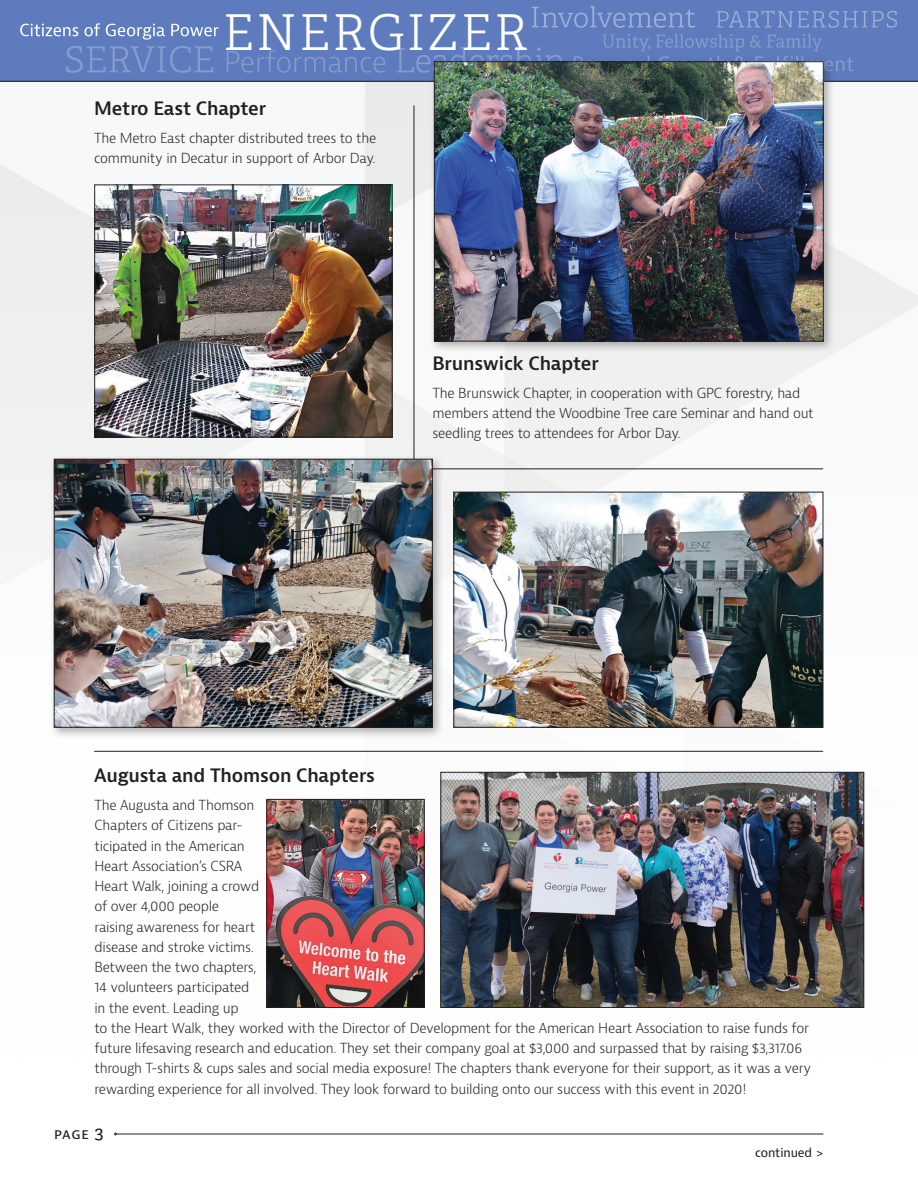
<style>
.page{position:relative;width:918px;height:1188px;background:#fff}
.page>*{position:absolute;margin:0;border:0;box-sizing:border-box;transform-origin:0 0}
.t1{font:300 49.35px "Adelle";letter-spacing:.04em;color:#fff}
.t2{font:600 18px "Bernina Sans";letter-spacing:-.01em;color:#231f20}
.t3{font:15px "Bernina Sans";color:#231f20}
.t4{font:300 13.5px/20.2px "Bernina Sans";letter-spacing:-.02em;color:#231f20}
.t5{font:12px "Bernina Sans";letter-spacing:-.01em;color:#231f20}
.s1{font-family:"Adelle";font-size:18px}
</style>
<div class="page">
<hr style="left:116px;top:1134px;width:707px;height:1px;background:#231f20">
<img style="left:0;top:82px;width:918px;height:926px">
<div style="left:0;top:0;width:918px;height:81px;background:#5d7bbd"></div>
<hr style="left:0;top:81px;width:918px;height:1px;background:#231f20">
<svg style="left:20px;top:23px;width:199px;height:17px"></svg>
<svg style="left:532px;top:6px;width:365px;height:22px"></svg>
<svg style="left:66px;top:46px;width:493px;height:27px"></svg>
<svg style="left:602px;top:34px;width:252px;height:37px"></svg>
<hr style="left:404px;top:469px;width:419px;height:1px;background:#231f20">
<div style="left:429px;top:56px;width:406px;height:297px;background:#231f20;opacity:.35"></div>
<img style="left:436px;top:64px;width:386px;height:275px">
<div style="left:434px;top:62px;width:390px;height:279px;border:1px solid #231f20"></div>
<img style="left:96px;top:187px;width:294px;height:248px">
<div style="left:94px;top:185px;width:298px;height:252px;border:1px solid #231f20"></div>
<img style="left:456px;top:494px;width:365px;height:232px">
<div style="left:454px;top:492px;width:369px;height:236px;border:1px solid #231f20"></div>
<hr style="left:94px;top:751px;width:729px;height:1px;background:#231f20">
<hr style="left:414px;top:105px;width:1px;height:364px;background:#231f20">
<img style="left:269px;top:801px;width:153px;height:205px">
<div style="left:267px;top:799px;width:157px;height:209px;border:1px solid #231f20"></div>
<img style="left:443px;top:774px;width:419px;height:232px">
<div style="left:441px;top:772px;width:423px;height:236px;border:1px solid #231f20"></div>
<div style="left:49px;top:454px;width:395px;height:285px;background:#231f20;opacity:.35"></div>
<img style="left:56px;top:461px;width:375px;height:265px">
<div style="left:54px;top:459px;width:379px;height:269px;border:1px solid #231f20"></div>
<h1 class="t1" style="left:223px;top:2px;width:307px">ENERGIZER</h1>
<h2 class="t2" style="left:94px;top:97px;width:174px">Metro East Chapter</h2>
<p class="t4" style="left:94px;top:128px;width:284px">The Metro East chapter distributed trees to the community in Decatur in support of Arbor Day.</p>
<h2 class="t2" style="left:433px;top:352px;width:168px">Brunswick Chapter</h2>
<p class="t4" style="left:433px;top:383px;width:383px">The Brunswick Chapter, in cooperation with GPC forestry, had members attend the Woodbine Tree care Seminar and hand out seedling trees to attendees for Arbor Day.</p>
<h2 class="t2" style="left:94px;top:764px;width:282px">Augusta and Thomson Chapters</h2>
<p class="t4" style="left:94px;top:795px;width:718px">The Augusta and Thomson<br>Chapters of Citizens par-<br>ticipated in the American<br>Heart Association’s CSRA<br>Heart Walk, joining a crowd<br>of over 4,000 people<br>raising awareness for heart<br>disease and stroke victims.<br>Between the two chapters,<br>14 volunteers participated<br>in the event. Leading up<br>to the Heart Walk, they worked with the Director of Development for the American Heart Association to raise funds for future lifesaving research and education. They set their company goal at $3,000 and surpassed that by raising $3,317.06 through T-shirts &amp; cups sales and social media exposure! The chapters thank everyone for their support, as it was a very rewarding experience for all involved. They look forward to building onto our success with this event in 2020!</p>
<p class="t3" style="left:54px;top:1123px;width:51px">page <span class="s1">3</span></p>
<p class="t5" style="left:755px;top:1144px;width:70px">continued &gt;</p>
</div>
